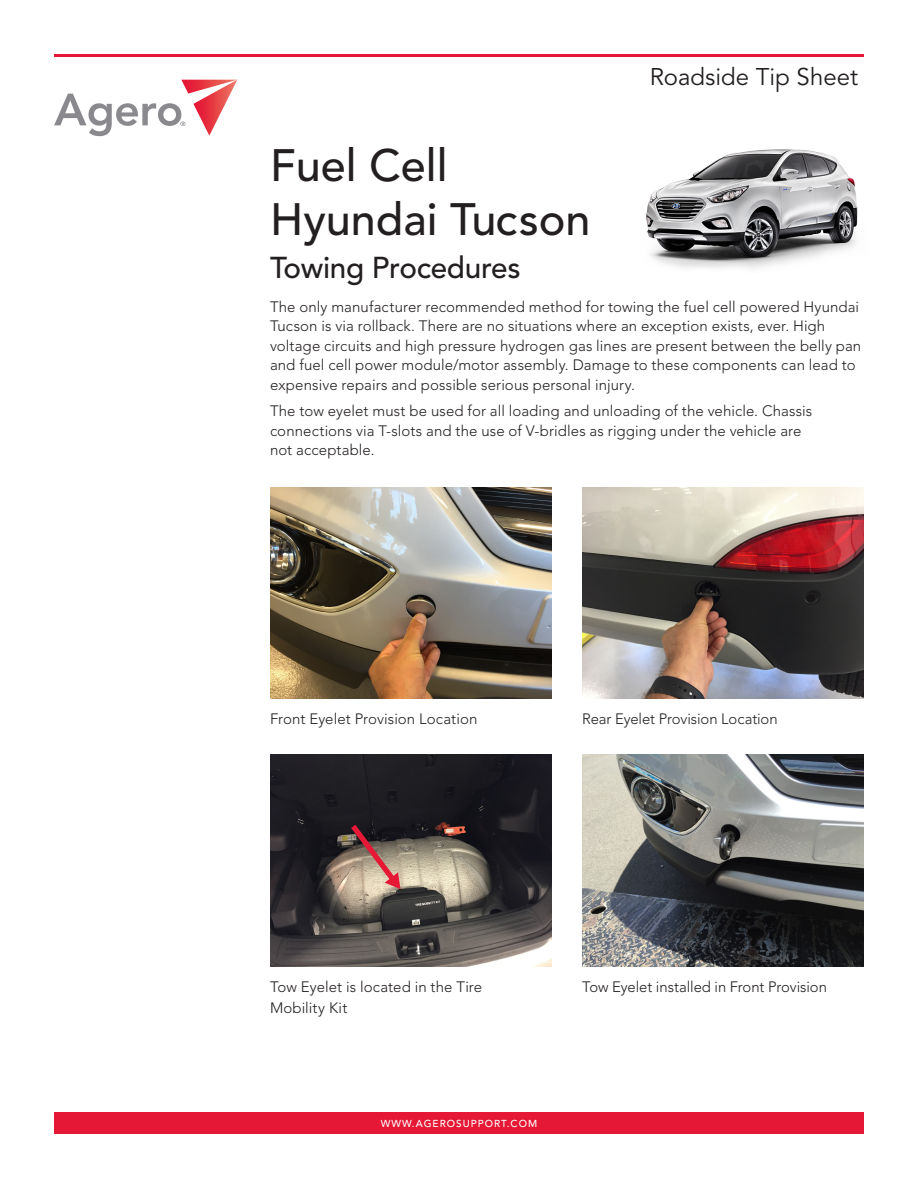
<style>
.page{position:relative;width:918px;height:1188px;background:#fff}
.page>*{position:absolute;margin:0;border:0;box-sizing:border-box;transform-origin:0 0}
.t1{font:500 45px/54px "Avenir";color:#231f20}
.t2{font:500 30px "Avenir";letter-spacing:-.01em;color:#231f20}
.t3{font:24px "Avenir";color:#231f20}
.t4{font:300 15px/19.5px "Avenir";letter-spacing:.005em;color:#231f20}
.t5{font:500 10.05px "Avenir";letter-spacing:.1em;color:#fff}
</style>
<div class="page">
<svg style="left:54px;top:80px;width:183px;height:56px"></svg>
<div style="left:54px;top:1112px;width:810px;height:22px;background:#e51836"></div>
<hr style="left:54px;top:54px;width:810px;height:3px;background:#e51836">
<img style="left:270px;top:487px;width:282px;height:211px">
<img style="left:270px;top:755px;width:282px;height:211px">
<img style="left:582px;top:487px;width:282px;height:211px">
<img style="left:582px;top:755px;width:282px;height:211px">
<svg style="left:351px;top:825px;width:50px;height:64px;background:#946e66"></svg>
<img style="left:646px;top:149px;width:212px;height:120px">
<h1 class="t1" style="left:270px;top:139px;width:322px">Fuel Cell<br>Hyundai Tucson</h1>
<h2 class="t2" style="left:270px;top:250px;width:252px">Towing Procedures</h2>
<h3 class="t3" style="left:650px;top:63px;width:210px">Roadside Tip Sheet</h3>
<p class="t4" style="left:270px;top:297px;width:593px">The only manufacturer recommended method for towing the fuel cell powered Hyundai Tucson is via rollback. There are no situations where an exception exists, ever. High voltage circuits and high pressure hydrogen gas lines are present between the belly pan and fuel cell power module/motor assembly. Damage to these components can lead to expensive repairs and possible serious personal injury.</p>
<p class="t4" style="left:270px;top:401px;width:544px">The tow eyelet must be used for all loading and unloading of the vehicle. Chassis connections via T-slots and the use of V-bridles as rigging under the vehicle are not acceptable.</p>
<p class="t4" style="left:270px;top:709px;width:209px">Front Eyelet Provision Location</p>
<p class="t4" style="left:582px;top:709px;width:197px">Rear Eyelet Provision Location</p>
<p class="t4" style="left:270px;top:976px;width:214px;line-height:21px">Tow Eyelet is located in the Tire<br>Mobility Kit</p>
<p class="t5" style="left:381px;top:1118px;width:158px">WWW.AGEROSUPPORT.COM</p>
<p class="t4" style="left:582px;top:977px;width:246px">Tow Eyelet installed in Front Provision</p>
</div>
